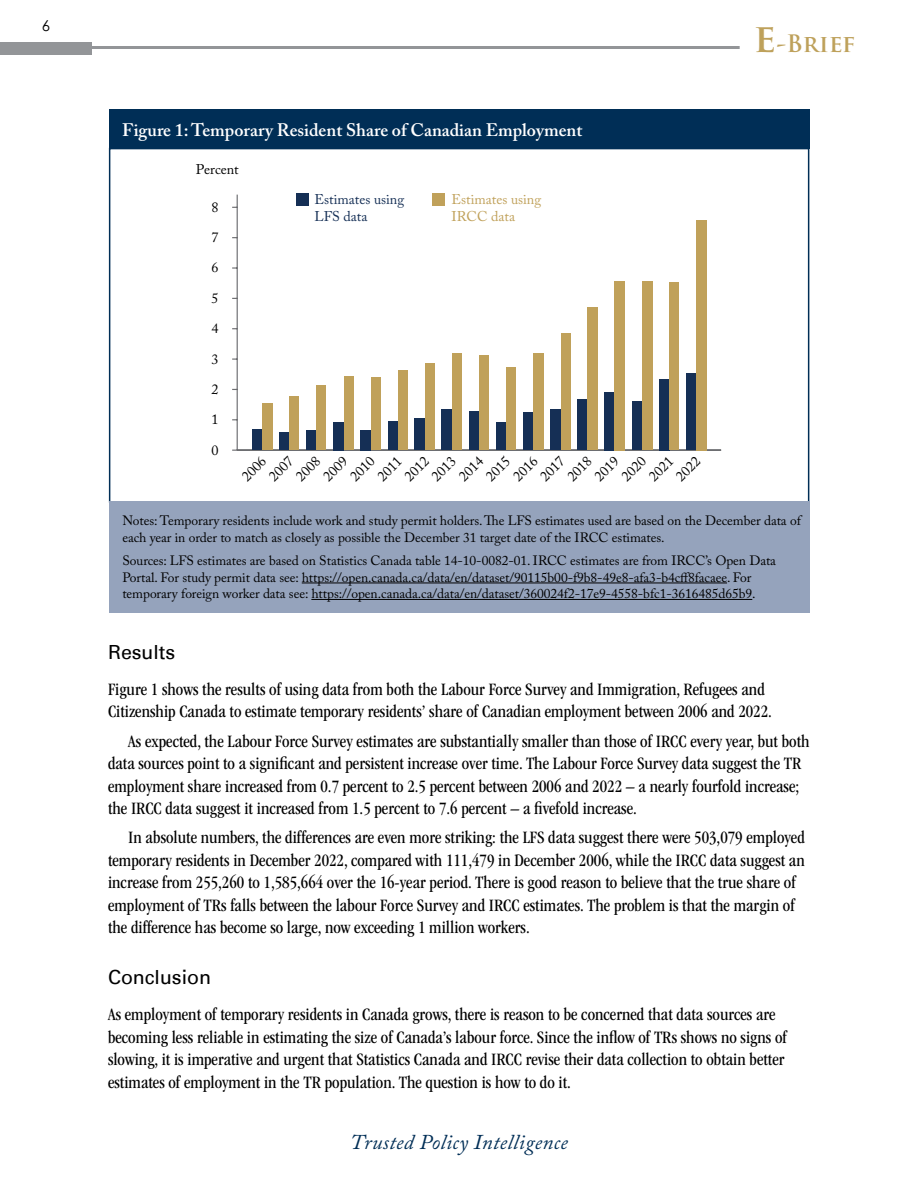
<style>
.page{position:relative;width:918px;height:1188px;background:#fff}
.page>*{position:absolute;margin:0;border:0;box-sizing:border-box;transform-origin:0 0}
.t1{font:700 23.4px "Trajan Pro";color:#bea15b}
.t2{font:italic 21px "Adobe Caslon Pro";letter-spacing:.02em;color:#002e56}
.t3{font:19.5px "Univers";color:#000}
.t4{font:condensed 18px/22.5px "ITC Garamond Std";color:#000}
.t5{font:600 18px "Adobe Caslon Pro";color:#fff}
.t6{font:15px "Century Gothic";color:#000}
.t7{font:14.1px "Adobe Caslon Pro";color:#000}
.t8{font:14.1px/17px "Adobe Caslon Pro";color:#c0a15a}
.t9{font:14.1px/17px "Adobe Caslon Pro";color:#152f55}
.t10{font:14.1px "Adobe Caslon Pro";color:#010101}
.t11{font:13.5px/16.5px "Adobe Caslon Pro";letter-spacing:-.005em;color:#000}
.s1{font-size:38.7px}
</style>
<div class="page">
<div style="left:0;top:42px;width:92px;height:13px;background:#939598"></div>
<hr style="left:87px;top:46px;width:653px;height:3px;background:#939598">
<div style="left:109px;top:148px;width:700px;height:355px;background:#fff;border:2px solid #002e56"></div>
<div style="left:109px;top:110px;width:700px;height:39px;background:#002e56"></div>
<div style="left:109px;top:501px;width:700px;height:111px;background:#95a3bc"></div>
<hr style="left:302px;top:583px;width:425px;height:1px;background:#000">
<hr style="left:311px;top:599px;width:441px;height:1px;background:#000">
<hr style="left:237px;top:195px;width:1px;height:255px;background:#6d6e71">
<hr style="left:237px;top:450px;width:484px;height:1px;background:#6d6e71">
<div style="left:252px;top:430px;width:10px;height:20px;background:#152f55"></div>
<div style="left:262px;top:404px;width:10px;height:46px;background:#c0a15a"></div>
<div style="left:279px;top:432px;width:10px;height:18px;background:#152f55"></div>
<div style="left:290px;top:396px;width:9px;height:54px;background:#c0a15a"></div>
<div style="left:307px;top:430px;width:9px;height:20px;background:#152f55"></div>
<div style="left:317px;top:385px;width:9px;height:65px;background:#c0a15a"></div>
<div style="left:333px;top:422px;width:10px;height:28px;background:#152f55"></div>
<div style="left:344px;top:376px;width:9px;height:74px;background:#c0a15a"></div>
<div style="left:360px;top:430px;width:11px;height:20px;background:#152f55"></div>
<div style="left:371px;top:377px;width:9px;height:73px;background:#c0a15a"></div>
<div style="left:388px;top:421px;width:9px;height:29px;background:#152f55"></div>
<div style="left:398px;top:370px;width:10px;height:80px;background:#c0a15a"></div>
<div style="left:415px;top:419px;width:10px;height:31px;background:#152f55"></div>
<div style="left:425px;top:363px;width:10px;height:87px;background:#c0a15a"></div>
<div style="left:442px;top:409px;width:10px;height:41px;background:#152f55"></div>
<div style="left:452px;top:353px;width:10px;height:97px;background:#c0a15a"></div>
<div style="left:469px;top:412px;width:10px;height:38px;background:#152f55"></div>
<div style="left:480px;top:356px;width:9px;height:94px;background:#c0a15a"></div>
<div style="left:496px;top:422px;width:10px;height:28px;background:#152f55"></div>
<div style="left:507px;top:367px;width:9px;height:83px;background:#c0a15a"></div>
<div style="left:523px;top:412px;width:10px;height:38px;background:#152f55"></div>
<div style="left:533px;top:354px;width:11px;height:96px;background:#c0a15a"></div>
<div style="left:550px;top:410px;width:11px;height:40px;background:#152f55"></div>
<div style="left:561px;top:334px;width:9px;height:116px;background:#c0a15a"></div>
<div style="left:578px;top:400px;width:10px;height:50px;background:#152f55"></div>
<div style="left:588px;top:308px;width:10px;height:142px;background:#c0a15a"></div>
<div style="left:605px;top:392px;width:10px;height:58px;background:#152f55"></div>
<div style="left:615px;top:281px;width:10px;height:169px;background:#c0a15a"></div>
<div style="left:632px;top:402px;width:10px;height:48px;background:#152f55"></div>
<div style="left:642px;top:281px;width:10px;height:169px;background:#c0a15a"></div>
<div style="left:659px;top:379px;width:10px;height:71px;background:#152f55"></div>
<div style="left:669px;top:282px;width:10px;height:168px;background:#c0a15a"></div>
<div style="left:686px;top:373px;width:10px;height:77px;background:#152f55"></div>
<div style="left:696px;top:220px;width:10px;height:230px;background:#c0a15a"></div>
<div style="left:297px;top:194px;width:12px;height:12px;background:#152f55"></div>
<div style="left:432px;top:194px;width:13px;height:12px;background:#c0a15a"></div>
<p class="t6" style="left:42px;top:15px;width:10px">6</p>
<p class="t5" style="left:122px;top:119px;width:462px">Figure 1: Temporary Resident Share of Canadian Employment</p>
<p class="t10" style="left:196px;top:161px;width:45px">Percent</p>
<p class="t7" style="left:211px;top:199px;width:9px">8</p>
<p class="t7" style="left:211px;top:229px;width:9px">7</p>
<p class="t7" style="left:211px;top:259px;width:9px">6</p>
<p class="t7" style="left:211px;top:290px;width:9px">5</p>
<p class="t7" style="left:211px;top:320px;width:9px">4</p>
<p class="t7" style="left:211px;top:350px;width:9px">3</p>
<p class="t7" style="left:211px;top:381px;width:9px">2</p>
<p class="t7" style="left:211px;top:411px;width:9px">1</p>
<p class="t9" style="left:315px;top:190px;width:91px">Estimates using<br>LFS data</p>
<p class="t8" style="left:452px;top:190px;width:91px">Estimates using<br>IRCC data</p>
<p class="t7" style="left:211px;top:441px;width:9px">0</p>
<p class="t7" style="left:238px;top:473px;width:30px;rotate:-45deg">2006</p>
<p class="t7" style="left:265px;top:473px;width:30px;rotate:-45deg">2007</p>
<p class="t7" style="left:292px;top:473px;width:30px;rotate:-45deg">2008</p>
<p class="t7" style="left:320px;top:473px;width:30px;rotate:-45deg">2009</p>
<p class="t7" style="left:347px;top:473px;width:30px;rotate:-45deg">2010</p>
<p class="t7" style="left:374px;top:473px;width:30px;rotate:-45deg">2011</p>
<p class="t7" style="left:401px;top:473px;width:30px;rotate:-45deg">2012</p>
<p class="t7" style="left:428px;top:473px;width:30px;rotate:-45deg">2013</p>
<p class="t7" style="left:455px;top:473px;width:30px;rotate:-45deg">2014</p>
<p class="t7" style="left:482px;top:473px;width:30px;rotate:-45deg">2015</p>
<p class="t7" style="left:509px;top:473px;width:30px;rotate:-45deg">2016</p>
<p class="t7" style="left:537px;top:473px;width:30px;rotate:-45deg">2017</p>
<p class="t7" style="left:564px;top:473px;width:30px;rotate:-45deg">2018</p>
<p class="t7" style="left:591px;top:473px;width:30px;rotate:-45deg">2019</p>
<p class="t7" style="left:618px;top:473px;width:30px;rotate:-45deg">2020</p>
<p class="t7" style="left:645px;top:473px;width:30px;rotate:-45deg">2021</p>
<p class="t7" style="left:672px;top:473px;width:30px;rotate:-45deg">2022</p>
<p class="t1" style="left:754px;top:29px;width:103px"><span class="s1">e</span>-Brief</p>
<p class="t11" style="left:122px;top:512px;width:680px">Notes: Temporary residents include work and study permit holders. The LFS estimates used are based on the December data of each year in order to match as closely as possible the December 31 target date of the IRCC estimates.</p>
<p class="t11" style="left:122px;top:552px;width:655px">Sources: LFS estimates are based on Statistics Canada table 14-10-0082-01. IRCC estimates are from IRCC’s Open Data<br>Portal. For study permit data see: https://open.canada.ca/data/en/dataset/90115b00-f9b8-49e8-afa3-b4cff8facaee. For temporary foreign worker data see: https://open.canada.ca/data/en/dataset/360024f2-17e9-4558-bfc1-3616485d65b9.</p>
<p class="t3" style="left:108px;top:640px;width:69px">Results</p>
<p class="t4" style="left:108px;top:678px;width:665px">Figure 1 shows the results of using data from both the Labour Force Survey and Immigration, Refugees and<br>Citizenship Canada to estimate temporary residents’ share of Canadian employment between 2006 and 2022.</p>
<p class="t4" style="left:108px;top:730px;width:703px;text-indent:20px">As expected, the Labour Force Survey estimates are substantially smaller than those of IRCC every year, but both data sources point to a significant and persistent increase over time. The Labour Force Survey data suggest the TR employment share increased from 0.7 percent to 2.5 percent between 2006 and 2022 – a nearly fourfold increase; the IRCC data suggest it increased from 1.5 percent to 7.6 percent – a fivefold increase.</p>
<p class="t4" style="left:108px;top:826px;width:698px;text-indent:20px">In absolute numbers, the differences are even more striking: the LFS data suggest there were 503,079 employed temporary residents in December 2022, compared with 111,479 in December 2006, while the IRCC data suggest an increase from 255,260 to 1,585,664 over the 16-year period. There is good reason to believe that the true share of employment of TRs falls between the labour Force Survey and IRCC estimates. The problem is that the margin of the difference has become so large, now exceeding 1 million workers.</p>
<p class="t3" style="left:108px;top:966px;width:104px">Conclusion</p>
<p class="t4" style="left:108px;top:1003px;width:680px">As employment of temporary residents in Canada grows, there is reason to be concerned that data sources are becoming less reliable in estimating the size of Canada’s labour force. Since the inflow of TRs shows no signs of slowing, it is imperative and urgent that Statistics Canada and IRCC revise their data collection to obtain better estimates of employment in the TR population. The question is how to do it.</p>
<p class="t2" style="left:350px;top:1130px;width:219px">Trusted Policy Intelligence</p>
</div>
